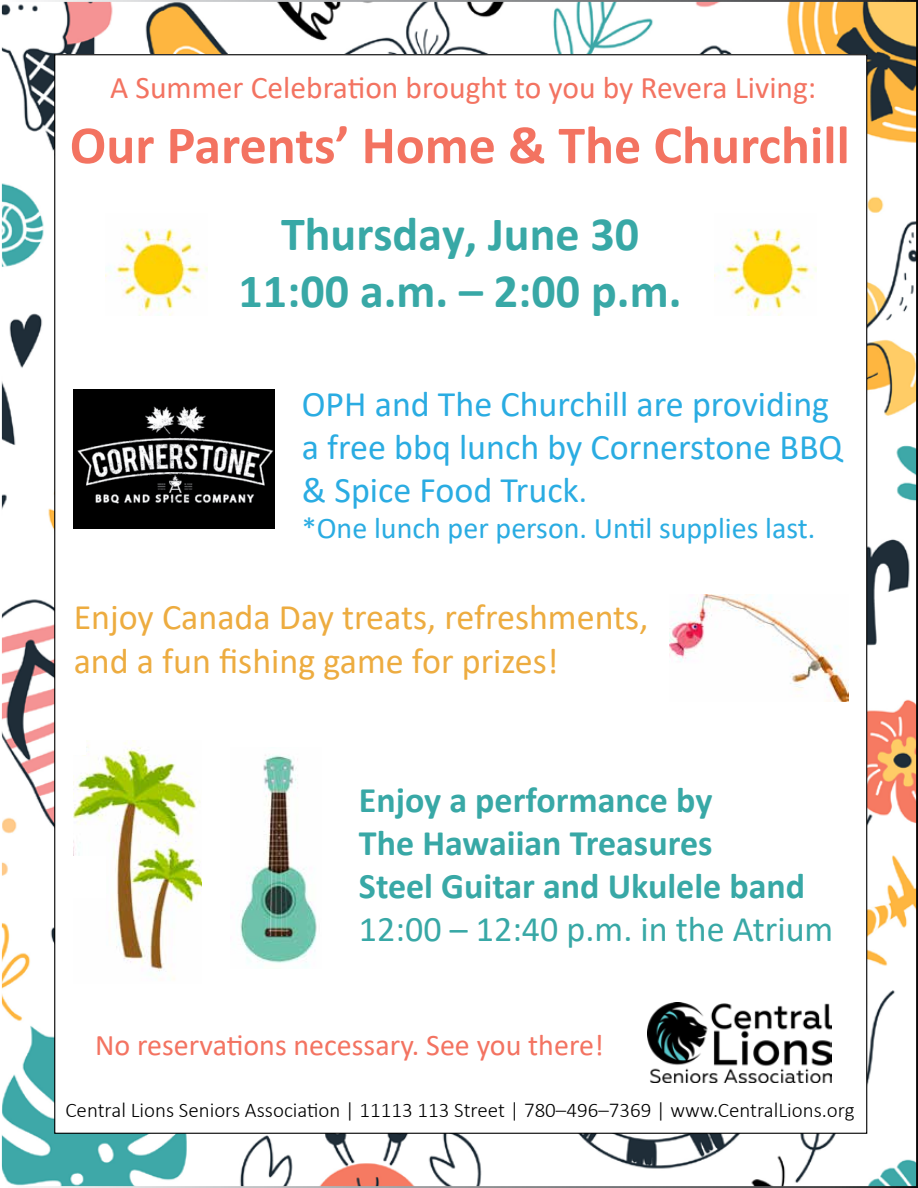
<style>
.page{position:relative;width:918px;height:1188px;background:#fff}
.page>*{position:absolute;margin:0;border:0;box-sizing:border-box;transform-origin:0 0}
.t1{font:700 54px "Calibri";color:#f37361}
.t2{font:700 48px/57.6px "Calibri";color:#38a8a6;text-align:center}
.t3{font:36px/43.2px "Calibri";color:#2aace2}
.t4{font:700 36px/43.2px "Calibri";color:#38a8a6}
.t5{font:36px/43.2px "Calibri";color:#edac40}
.t6{font:36px "Calibri";color:#38a8a6}
.t7{font:31.5px "Calibri";color:#f37361}
.t8{font:30px "Calibri";color:#2aace2}
.t9{font:30px "Calibri";color:#f37361}
.t10{font:300 21px "Calibri";color:#000}
.s1{font-size:33px}
</style>
<div class="page">
<img style="left:3px;top:3px;width:912px;height:1182px">
<div style="left:55px;top:55px;width:812px;height:1078px;background:#fff"></div>
<img style="left:647px;top:1003px;width:184px;height:79px">
<img style="left:240px;top:755px;width:77px;height:212px">
<img style="left:74px;top:740px;width:127px;height:240px">
<div style="left:58px;top:857px;width:47px;height:41px;background:#fff"></div>
<div style="left:58px;top:716px;width:28px;height:38px;background:#fff"></div>
<img style="left:74px;top:390px;width:201px;height:139px">
<img style="left:669px;top:594px;width:180px;height:108px">
<img style="left:106px;top:228px;width:101px;height:87px">
<img style="left:715px;top:228px;width:101px;height:87px">
<h3 class="t7" style="left:110px;top:66px;width:708px">A Summer Celebration brought to you by Revera Living:</h3>
<h1 class="t1" style="left:70px;top:107px;width:782px">Our Parents’ Home &amp; The Churchill</h1>
<h2 class="t2" style="left:239px;top:204px;width:444px">Thursday, June 30<br>11:00 a.m. – 2:00 p.m.</h2>
<h3 class="t3" style="left:302px;top:381px;width:543px">OPH and The Churchill are providing a free bbq lunch by Cornerstone BBQ &amp; Spice Food Truck<span class="s1">.</span></h3>
<h3 class="t8" style="left:302px;top:507px;width:515px">*One lunch per person. Until supplies last.</h3>
<h3 class="t5" style="left:74px;top:595px;width:576px">Enjoy Canada Day treats, refreshments, and a fun fishing game for prizes!</h3>
<h3 class="t4" style="left:359px;top:778px;width:448px">Enjoy a performance by<br>The Hawaiian Treasures<br>Steel Guitar and Ukulele band</h3>
<h3 class="t6" style="left:359px;top:904px;width:476px">12:00 – 12:40 p.m. in the Atrium</h3>
<h3 class="t9" style="left:95px;top:1024px;width:510px">No reservations necessary. See you there!</h3>
<p class="t10" style="left:65px;top:1097px;width:791px">Central Lions Seniors Association | 11113 113 Street | 780–496–7369 | www.CentralLions.org</p>
</div>
